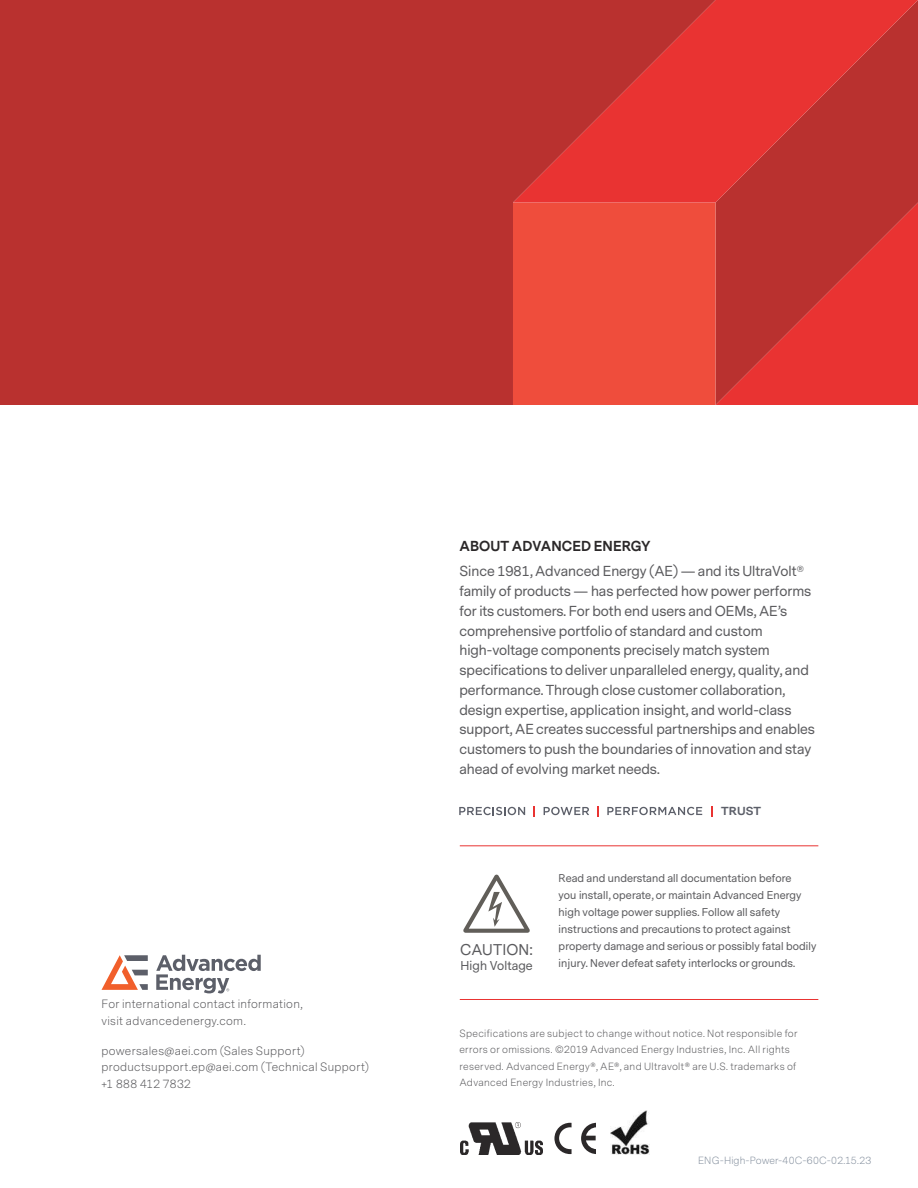
<style>
.page{position:relative;width:918px;height:1188px;background:#fff}
.page>*{position:absolute;margin:0;border:0;box-sizing:border-box;transform-origin:0 0}
.t1{font:14.55px "Messina Sans";letter-spacing:.01em;color:#5b5b5e}
.t2{font:13.5px/19.8px "Messina Sans";color:#5b5b5e}
.t3{font:700 13.5px "Messina Sans";letter-spacing:.01em;color:#2b2829}
.t4{font:12px "Messina Sans";letter-spacing:.01em;color:#5b5b5e}
.t5{font:300 11.25px/16.5px "Messina Sans";letter-spacing:.03em;color:#5b5b5e}
.t6{font:700 10.8px "Messina Sans";letter-spacing:.01em;color:#5c5f69;scale:1.08 1}
.t7{font:10.5px/16.8px "Messina Sans";letter-spacing:.01em;color:#5b5b5e}
.t8{font:300 9.75px/16.5px "Messina Sans";letter-spacing:.03em;color:#5b5b5e}
.t9{font:300 9.75px "Messina Sans";letter-spacing:.015em;color:#8792a0}
</style>
<div class="page">
<svg style="left:729px;top:202px;width:189px;height:203px;background:#d13230"></svg>
<svg style="left:729px;top:0;width:189px;height:202px;background:#d03230"></svg>
<svg style="left:0;top:0;width:729px;height:405px;background:#c43531"></svg>
<svg style="left:459px;top:807px;width:66px;height:8px"></svg>
<svg style="left:544px;top:807px;width:45px;height:8px"></svg>
<svg style="left:607px;top:807px;width:95px;height:8px"></svg>
<svg style="left:463px;top:875px;width:67px;height:58px"></svg>
<hr style="left:460px;top:845px;width:358px;height:1px;background:#e93332">
<hr style="left:460px;top:999px;width:358px;height:1px;background:#e93332">
<svg style="left:554px;top:1123px;width:18px;height:31px"></svg>
<svg style="left:581px;top:1123px;width:15px;height:31px"></svg>
<img style="left:460px;top:1123px;width:82px;height:31px">
<img style="left:611px;top:1111px;width:38px;height:43px">
<svg style="left:102px;top:955px;width:46px;height:35px"></svg>
<svg style="left:156px;top:955px;width:105px;height:38px"></svg>
<p class="t5" style="left:102px;top:996px;width:203px">For international contact information, visit advancedenergy.com.</p>
<p class="t5" style="left:102px;top:1043px;width:269px">powersales@aei.com (Sales Support) productsupport.ep@aei.com (Technical Support) +1 888 412 7832</p>
<p class="t3" style="left:459px;top:539px;width:193px">ABOUT ADVANCED ENERGY</p>
<p class="t2" style="left:459px;top:562px;width:357px">Since 1981, Advanced Energy (AE) — and its UltraVolt® family of products — has perfected how power performs for its customers. For both end users and OEMs, AE’s comprehensive portfolio of standard and custom high-voltage components precisely match system specifications to deliver unparalleled energy, quality, and performance. Through close customer collaboration, design expertise, application insight, and world-class support, AE creates successful partnerships and enables customers to push the boundaries of innovation and stay ahead of evolving market needs.</p>
<p class="t1" style="left:460px;top:942px;width:74px">CAUTION:</p>
<p class="t4" style="left:461px;top:959px;width:74px">High Voltage</p>
<p class="t6" style="left:721px;top:805px;width:39px">TRUST</p>
<p class="t7" style="left:559px;top:870px;width:259px">Read and understand all documentation before<br>you install, operate, or maintain Advanced Energy high voltage power supplies. Follow all safety instructions and precautions to protect against property damage and serious or possibly fatal bodily injury. Never defeat safety interlocks or grounds.</p>
<p class="t8" style="left:459px;top:1026px;width:340px">Specifications are subject to change without notice. Not responsible for errors or omissions. ©2019 Advanced Energy Industries, Inc. All rights reserved. Advanced Energy®, AE®, and Ultravolt® are U.S. trademarks of Advanced Energy Industries, Inc.</p>
<p class="t9" style="left:698px;top:1156px;width:175px">ENG-High-Power-40C-60C-02.15.23</p>
</div>
